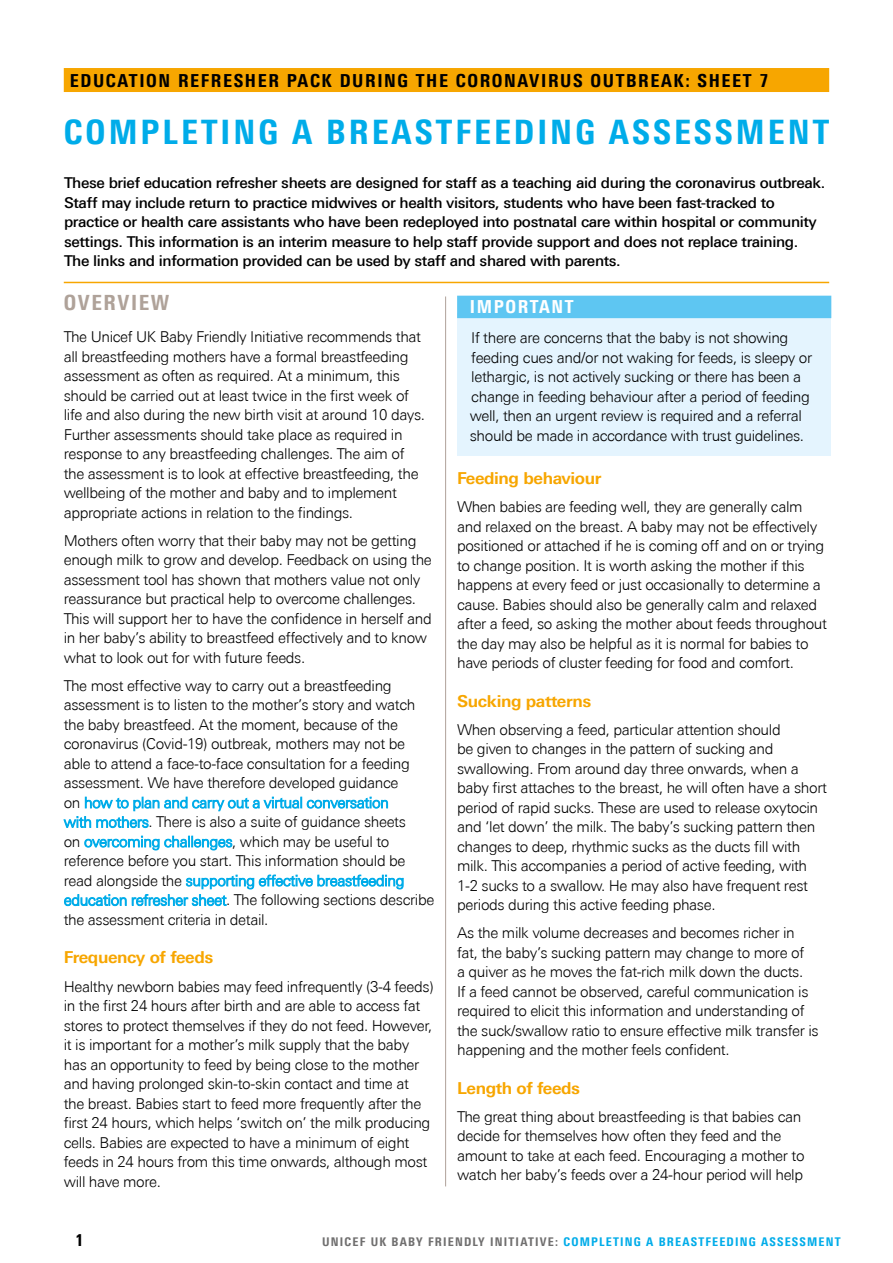
<style>
.page{position:relative;width:893px;height:1263px;background:#fff}
.page>*{position:absolute;margin:0;border:0;box-sizing:border-box;transform-origin:0 0}
.t1{font:800 condensed 33.75px "Univers Next Pro";letter-spacing:.09em;color:#00ace9}
.t2{font:800 condensed 21px "Univers Next Pro";letter-spacing:.075em;color:#afa299}
.t3{font:800 condensed 18px "Univers Next Pro";letter-spacing:.09em;color:#000}
.t4{font:800 condensed 18px "Univers Next Pro";letter-spacing:.09em;color:#fff}
.t5{font:700 16.5px "Univers Next Pro";letter-spacing:-.025em;color:#f7a600}
.t6{font:800 condensed 16.5px "Univers Next Pro";color:#000}
.t7{font:300 15px/19.5px "Univers Next Pro";letter-spacing:-.025em;color:#000}
.t8{font:500 15px/19.5px "Univers Next Pro";letter-spacing:-.025em;color:#000}
.t9{font:800 condensed 12px "Univers Next Pro";letter-spacing:.1em;color:#00ace9}
.s1{color:#00ace9}
.s2{color:#706f6f}
</style>
<div class="page">
<div style="left:458px;top:313px;width:373px;height:143px;background:#e4f4fe"></div>
<div style="left:64px;top:68px;width:765px;height:24px;background:#f7a600"></div>
<hr style="left:445px;top:296px;width:1px;height:890px;background:#afa299">
<hr style="left:64px;top:282px;width:765px;height:1px;background:#f7a600">
<div style="left:457px;top:296px;width:374px;height:22px;background:#5ec6f2"></div>
<p class="t3" style="left:70px;top:70px;width:700px">EDUCATION REFRESHER PACK DURING THE CORONAVIRUS OUTBREAK: SHEET 7</p>
<h1 class="t1" style="left:64px;top:112px;width:767px">COMPLETING A BREASTFEEDING ASSESSMENT</h1>
<p class="t8" style="left:64px;top:173px;width:763px">These brief education refresher sheets are designed for staff as a teaching aid during the coronavirus outbreak.<br>Staff may include return to practice midwives or health visitors, students who have been fast-tracked to practice or health care assistants who have been redeployed into postnatal care within hospital or community settings. This information is an interim measure to help staff provide support and does not replace training.<br>The links and information provided can be used by staff and shared with parents.</p>
<h2 class="t2" style="left:64px;top:290px;width:107px">OVERVIEW</h2>
<p class="t7" style="left:64px;top:327px;width:363px">The Unicef UK Baby Friendly Initiative recommends that all breastfeeding mothers have a formal breastfeeding assessment as often as required. At a minimum, this should be carried out at least twice in the first week of life and also during the new birth visit at around 10 days.<br>Further assessments should take place as required in response to any breastfeeding challenges. The aim of the assessment is to look at effective breastfeeding, the wellbeing of the mother and baby and to implement appropriate actions in relation to the findings.</p>
<p class="t7" style="left:64px;top:531px;width:370px">Mothers often worry that their baby may not be getting enough milk to grow and develop. Feedback on using the assessment tool has shown that mothers value not only reassurance but practical help to overcome challenges.<br>This will support her to have the confidence in herself and in her baby’s ability to breastfeed effectively and to know what to look out for with future feeds.</p>
<p class="t7" style="left:64px;top:676px;width:372px">The most effective way to carry out a breastfeeding assessment is to listen to the mother’s story and watch the baby breastfeed. At the moment, because of the coronavirus (Covid-19) outbreak, mothers may not be able to attend a face-to-face consultation for a feeding assessment. We have therefore developed guidance<br>on <span class="s1">how to plan and carry out a virtual conversation<br>with mothers</span>. There is also a suite of guidance sheets<br>on <span class="s1">overcoming challenges</span>, which may be useful to reference before you start. This information should be read alongside the <span class="s1">supporting effective breastfeeding education refresher sheet</span>. The following sections describe the assessment criteria in detail.</p>
<p class="t5" style="left:64px;top:948px;width:151px">Frequency of feeds</p>
<p class="t7" style="left:64px;top:976px;width:371px">Healthy newborn babies may feed infrequently (3-4 feeds) in the first 24 hours after birth and are able to access fat stores to protect themselves if they do not feed. However, it is important for a mother’s milk supply that the baby has an opportunity to feed by being close to the mother and having prolonged skin-to-skin contact and time at<br>the breast. Babies start to feed more frequently after the first 24 hours, which helps ‘switch on’ the milk producing cells. Babies are expected to have a minimum of eight feeds in 24 hours from this time onwards, although most will have more.</p>
<p class="t4" style="left:470px;top:295px;width:105px">IMPORTANT</p>
<p class="t7" style="left:470px;top:328px;width:344px">If there are concerns that the baby is not showing feeding cues and/or not waking for feeds, is sleepy or lethargic, is not actively sucking or there has been a change in feeding behaviour after a period of feeding well, then an urgent review is required and a referral should be made in accordance with trust guidelines.</p>
<p class="t5" style="left:457px;top:468px;width:146px">Feeding behaviour</p>
<p class="t7" style="left:457px;top:497px;width:371px">When babies are feeding well, they are generally calm and relaxed on the breast. A baby may not be effectively positioned or attached if he is coming off and on or trying to change position. It is worth asking the mother if this happens at every feed or just occasionally to determine a cause. Babies should also be generally calm and relaxed after a feed, so asking the mother about feeds throughout the day may also be helpful as it is normal for babies to have periods of cluster feeding for food and comfort.</p>
<p class="t5" style="left:457px;top:691px;width:136px">Sucking patterns</p>
<p class="t7" style="left:457px;top:719px;width:371px">When observing a feed, particular attention should<br>be given to changes in the pattern of sucking and swallowing. From around day three onwards, when a baby first attaches to the breast, he will often have a short period of rapid sucks. These are used to release oxytocin and ‘let down’ the milk. The baby’s sucking pattern then changes to deep, rhythmic sucks as the ducts fill with milk. This accompanies a period of active feeding, with 1-2 sucks to a swallow. He may also have frequent rest periods during this active feeding phase.</p>
<p class="t7" style="left:457px;top:923px;width:363px">As the milk volume decreases and becomes richer in fat, the baby’s sucking pattern may change to more of<br>a quiver as he moves the fat-rich milk down the ducts.<br>If a feed cannot be observed, careful communication is required to elicit this information and understanding of the suck/swallow ratio to ensure effective milk transfer is happening and the mother feels confident.</p>
<p class="t5" style="left:457px;top:1078px;width:125px">Length of feeds</p>
<p class="t7" style="left:457px;top:1107px;width:349px">The great thing about breastfeeding is that babies can decide for themselves how often they feed and the amount to take at each feed. Encouraging a mother to watch her baby’s feeds over a 24-hour period will help</p>
<p class="t6" style="left:75px;top:1230px;width:10px">1</p>
<p class="t9" style="left:322px;top:1234px;width:520px"><span class="s2">UNICEF UK BABY FRIENDLY INITIATIVE:</span> COMPLETING A BREASTFEEDING ASSESSMENT</p>
</div>
